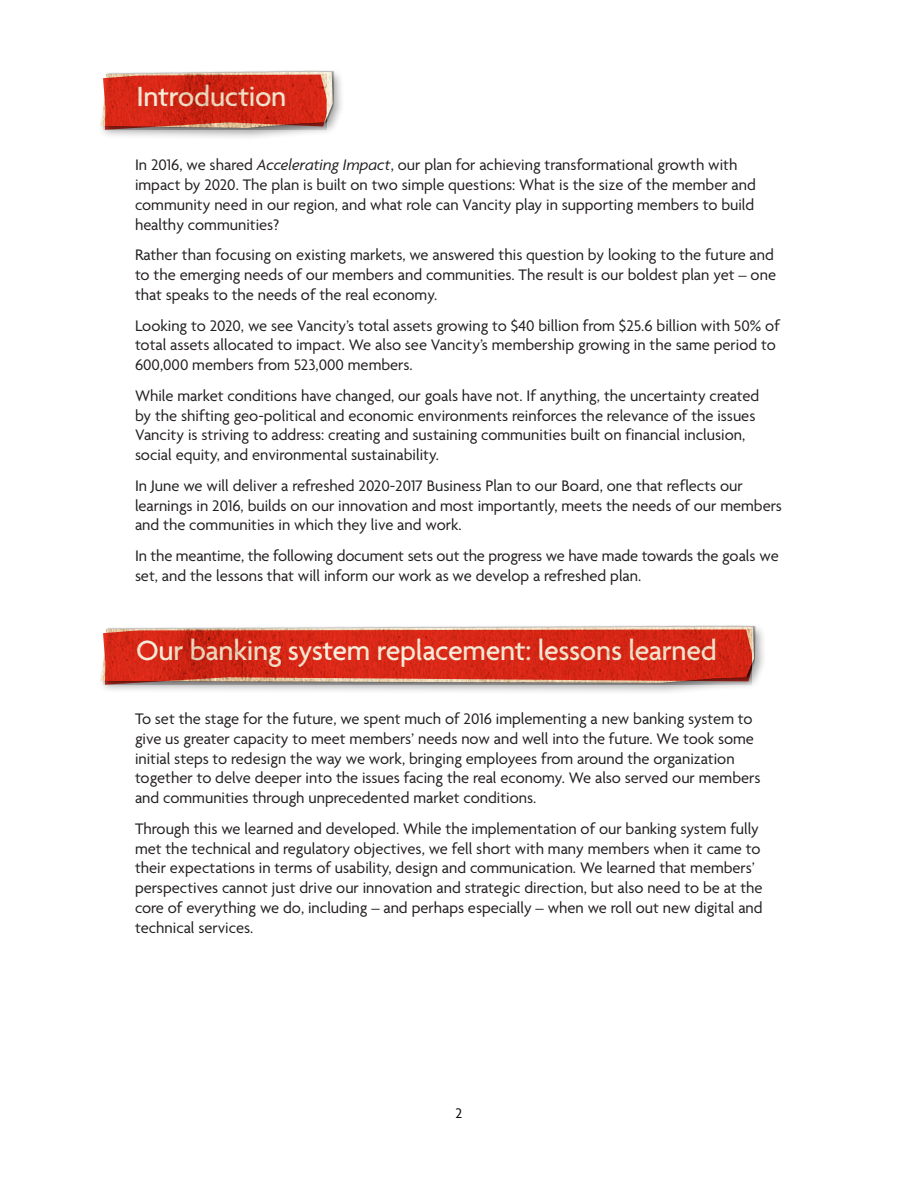
<style>
.page{position:relative;width:918px;height:1188px;background:#fff}
.page>*{position:absolute;margin:0;border:0;box-sizing:border-box;transform-origin:0 0}
.t1{font:500 30px "Agenda";letter-spacing:-.01em;color:#fff}
.body{font:16.5px/19.8px "Agenda";color:#231f20}
.t2{font:15px "Agenda";color:#010203}
.s1{font-style:italic}
</style>
<div class="page">
<div style="left:97px;top:68px;width:248px;height:72px;background:#231f20;opacity:.4"></div>
<svg style="left:99px;top:68px;width:236px;height:67px;background:#d2594b"></svg>
<svg style="left:102px;top:625px;width:654px;height:67px"></svg>
<img style="left:100px;top:627px;width:654px;height:56px">
<svg style="left:103px;top:630px;width:649px;height:55px;background:#d03322"></svg>
<h1 class="t1" style="left:136px;top:78px;width:151px">Introduction</h1>
<p class="body" style="left:135px;top:155px;width:622px">In 2016, we shared <span class="s1">Accelerating Impact</span>, our plan for achieving transformational growth with impact by 2020. The plan is built on two simple questions: What is the size of the member and community need in our region, and what role can Vancity play in supporting members to build healthy communities?</p>
<p class="body" style="left:135px;top:245px;width:643px">Rather than focusing on existing markets, we answered this question by looking to the future and to the emerging needs of our members and communities. The result is our boldest plan yet – one that speaks to the needs of the real economy.</p>
<p class="body" style="left:135px;top:315px;width:646px">Looking to 2020, we see Vancity’s total assets growing to $40 billion from $25.6 billion with 50% of total assets allocated to impact. We also see Vancity’s membership growing in the same period to<br>600,000 members from 523,000 members.</p>
<p class="body" style="left:135px;top:385px;width:626px">While market conditions have changed, our goals have not. If anything, the uncertainty created by the shifting geo-political and economic environments reinforces the relevance of the issues Vancity is striving to address: creating and sustaining communities built on financial inclusion, social equity, and environmental sustainability.</p>
<p class="body" style="left:135px;top:475px;width:649px">In June we will deliver a refreshed 2020-2017 Business Plan to our Board, one that reflects our learnings in 2016, builds on our innovation and most importantly, meets the needs of our members and the communities in which they live and work.</p>
<p class="body" style="left:135px;top:545px;width:645px">In the meantime, the following document sets out the progress we have made towards the goals we set, and the lessons that will inform our work as we develop a refreshed plan.</p>
<h1 class="t1" style="left:136px;top:632px;width:582px">Our banking system replacement: lessons learned</h1>
<p class="body" style="left:135px;top:709px;width:627px">To set the stage for the future, we spent much of 2016 implementing a new banking system to give us greater capacity to meet members’ needs now and well into the future. We took some initial steps to redesign the way we work, bringing employees from around the organization together to delve deeper into the issues facing the real economy. We also served our members and communities through unprecedented market conditions.</p>
<p class="body" style="left:135px;top:818px;width:629px">Through this we learned and developed. While the implementation of our banking system fully met the technical and regulatory objectives, we fell short with many members when it came to their expectations in terms of usability, design and communication. We learned that members’ perspectives cannot just drive our innovation and strategic direction, but also need to be at the core of everything we do, including – and perhaps especially – when we roll out new digital and technical services.</p>
<p class="t2" style="left:456px;top:1105px;width:8px">2</p>
</div>
